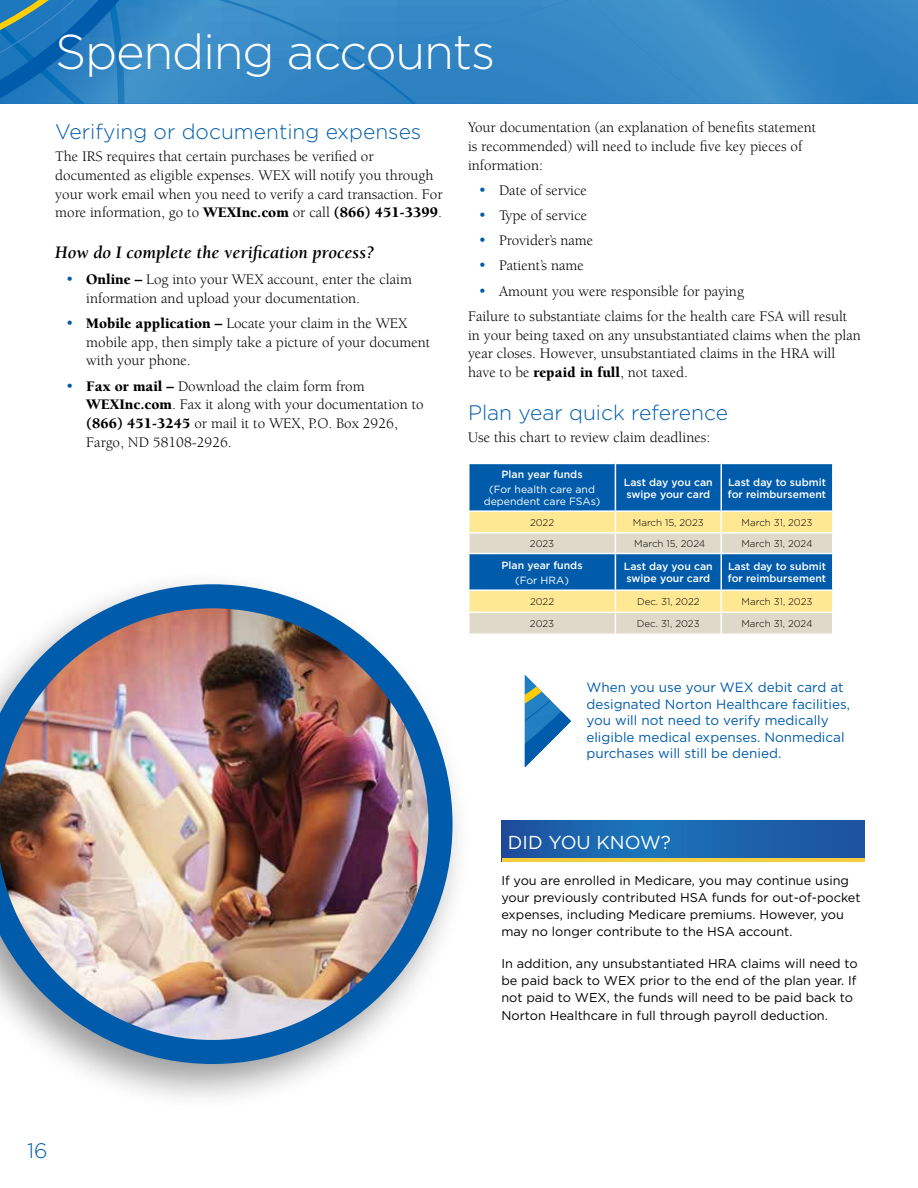
<style>
.page{position:relative;width:918px;height:1188px;background:#fff}
.page>*{position:absolute;margin:0;border:0;box-sizing:border-box;transform-origin:0 0}
.t1{font:300 48.75px "Gotham";letter-spacing:-.025em;color:#fff}
.t2{font:300 21px "Gotham";color:#005cab}
.t3{font:18.75px "Gotham";color:#fff}
.t4{font:italic 700 18px "Berkeley Std";color:#000}
.t5{font:15px/18.8px "Berkeley Std";color:#000}
.t6{font:13.5px/16.5px "Gotham";color:#005cab}
.t7{font:12.75px/17.2px "Gotham";color:#000}
.t8{font:500 10.5px/12px "Gotham";color:#fff}
.t9{font:10.5px/12px "Gotham";color:#fff;text-align:center}
.t10{font:300 9.75px "Gotham";color:#000}
.s1{font-weight:900}
.s2{font-family:"Gotham";font-weight:500;color:#005cab}
</style>
<div class="page">
<div style="left:894px;top:0;width:24px;height:104px;background:#3084c2"></div>
<img style="left:165px;top:62px;width:418px;height:42px">
<div style="left:165px;top:0;width:418px;height:62px;background:#3588c5"></div>
<img style="left:583px;top:0;width:311px;height:104px">
<img style="left:343px;top:53px;width:73px;height:51px">
<img style="left:165px;top:0;width:181px;height:53px">
<svg style="left:0;top:0;width:165px;height:104px;background:#287dba"></svg>
<svg style="left:501px;top:821px;width:363px;height:40px;background:#1c61ab"></svg>
<hr style="left:502px;top:858px;width:362px;height:3px;background:#f5ce3d">
<svg style="left:468px;top:463px;width:365px;height:171px;background:#7fa3b1"></svg>
<hr style="left:832px;top:591px;width:2px;height:21px;background:#fff">
<hr style="left:721px;top:612px;width:113px;height:1px;background:#fff">
<svg style="left:525px;top:675px;width:46px;height:92px"></svg>
<div style="left:0;top:570px;width:472px;height:543px;background:#000;opacity:.39"></div>
<img style="left:0;top:584px;width:453px;height:480px">
<h1 class="t1" style="left:55px;top:25px;width:442px">Spending accounts</h1>
<h2 class="t2" style="left:55px;top:120px;width:368px">Verifying or documenting expenses</h2>
<p class="t5" style="left:55px;top:147px;width:389px">The IRS requires that certain purchases be verified or documented as eligible expenses. WEX will notify you through your work email when you need to verify a card transaction. For more information, go to <span class="s1">WEXInc.com</span> or call <span class="s1">(866) 451-3399</span>.</p>
<p class="t4" style="left:55px;top:243px;width:320px">How do I complete the verification process?</p>
<p class="t5" style="left:86px;top:270px;width:327px;text-indent:-20px"><span class="s2">•</span> <span class="s1">Online –</span> Log into your WEX account, enter the claim information and upload your documentation.</p>
<p class="t5" style="left:86px;top:314px;width:345px;text-indent:-20px"><span class="s2">•</span> <span class="s1">Mobile application –</span> Locate your claim in the WEX mobile app, then simply take a picture of your document with your phone.</p>
<p class="t5" style="left:86px;top:377px;width:339px;text-indent:-20px"><span class="s2">•</span> <span class="s1">Fax or mail –</span> Download the claim form from <span class="s1">WEXInc.com</span>. Fax it along with your documentation to <span class="s1">(866) 451-3245</span> or mail it to WEX, P.O. Box 2926, Fargo, ND 58108-2926.</p>
<p class="t5" style="left:468px;top:118px;width:350px">Your documentation (an explanation of benefits statement is recommended) will need to include five key pieces of information:</p>
<p class="t5" style="left:479px;top:181px;width:110px"><span class="s2">•</span> Date of service</p>
<p class="t5" style="left:479px;top:206px;width:110px"><span class="s2">•</span> Type of service</p>
<p class="t5" style="left:479px;top:231px;width:116px"><span class="s2">•</span> Provider’s name</p>
<p class="t5" style="left:479px;top:257px;width:107px"><span class="s2">•</span> Patient’s name</p>
<p class="t5" style="left:468px;top:279px;width:381px;line-height:25.2px;text-indent:11px"><span class="s2">•</span> Amount you were responsible for paying<br>Failure to substantiate claims for the health care FSA will result</p>
<p class="t5" style="left:468px;top:326px;width:394px">in your being taxed on any unsubstantiated claims when the plan year closes. However, unsubstantiated claims in the HRA will have to be <span class="s1">repaid in full</span>, not taxed.</p>
<h2 class="t2" style="left:468px;top:401px;width:261px">Plan year quick reference</h2>
<p class="t5" style="left:468px;top:428px;width:244px">Use this chart to review claim deadlines:</p>
<p class="t8" style="left:502px;top:468px;width:83px">Plan year funds</p>
<p class="t9" style="left:484px;top:483px;width:118px">(For health care and dependent care FSAs)</p>
<p class="t8" style="left:624px;top:476px;width:90px">Last day you can swipe your card</p>
<p class="t8" style="left:728px;top:476px;width:100px">Last day to submit for reimbursement</p>
<p class="t10" style="left:530px;top:517px;width:26px">2022</p>
<p class="t10" style="left:633px;top:517px;width:72px">March 15, 2023</p>
<p class="t10" style="left:742px;top:517px;width:72px">March 31, 2023</p>
<p class="t10" style="left:530px;top:538px;width:26px">2023</p>
<p class="t10" style="left:634px;top:538px;width:73px">March 15, 2024</p>
<p class="t10" style="left:742px;top:538px;width:73px">March 31, 2024</p>
<p class="t8" style="left:502px;top:559px;width:83px">Plan year funds</p>
<p class="t9" style="left:515px;top:574px;width:55px">(For HRA)</p>
<p class="t8" style="left:624px;top:560px;width:90px">Last day you can swipe your card</p>
<p class="t8" style="left:728px;top:560px;width:100px">Last day to submit for reimbursement</p>
<p class="t10" style="left:530px;top:597px;width:26px">2022</p>
<p class="t10" style="left:637px;top:597px;width:64px">Dec. 31, 2022</p>
<p class="t10" style="left:742px;top:597px;width:72px">March 31, 2023</p>
<p class="t10" style="left:530px;top:619px;width:26px">2023</p>
<p class="t10" style="left:637px;top:619px;width:64px">Dec. 31, 2023</p>
<p class="t10" style="left:742px;top:619px;width:73px">March 31, 2024</p>
<p class="t6" style="left:586px;top:679px;width:265px">When you use your WEX debit card at designated Norton Healthcare facilities, you will not need to verify medically eligible medical expenses. Nonmedical purchases will still be denied.</p>
<p class="t3" style="left:508px;top:832px;width:164px">DID YOU KNOW?</p>
<p class="t7" style="left:501px;top:871px;width:361px">If you are enrolled in Medicare, you may continue using your previously contributed HSA funds for out-of-pocket expenses, including Medicare premiums. However, you may no longer contribute to the HSA account.</p>
<p class="t7" style="left:501px;top:955px;width:358px">In addition, any unsubstantiated HRA claims will need to be paid back to WEX prior to the end of the plan year. If not paid to WEX, the funds will need to be paid back to Norton Healthcare in full through payroll deduction.</p>
<h2 class="t2" style="left:27px;top:1139px;width:22px">16</h2>
</div>
